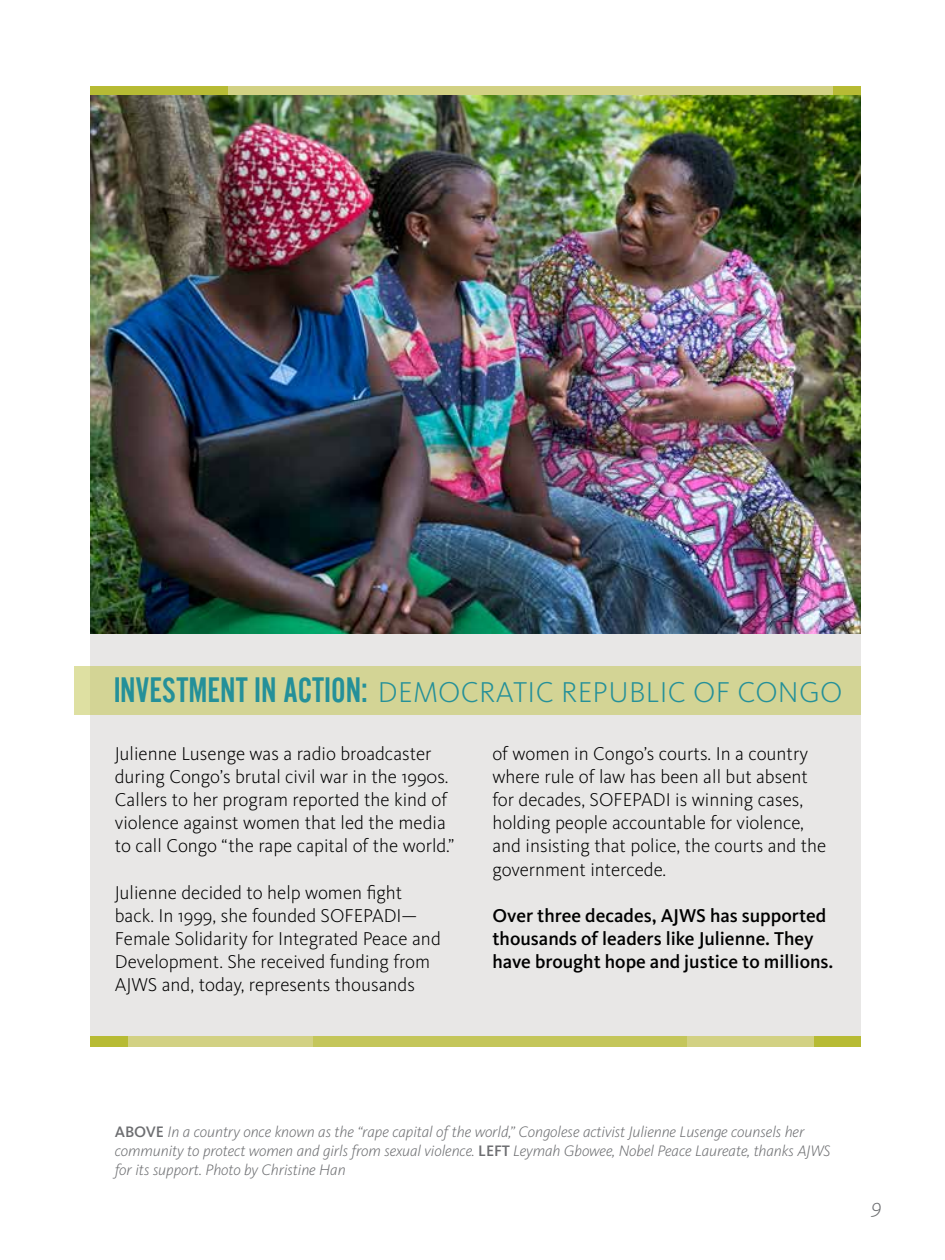
<style>
.page{position:relative;width:945px;height:1260px;background:#fff}
.page>*{position:absolute;margin:0;border:0;box-sizing:border-box;transform-origin:0 0}
.t1{font:300 29.75px "Kievit Pro";letter-spacing:.01em;color:#00829a}
.t2{font:italic 300 21px "Kievit Pro";color:#6d6e71}
.t3{font:300 19.25px/23.1px "Kievit Pro";color:#000}
.t4{font:500 19.25px/23.1px "Kievit Pro";color:#000}
.t5{font:italic 300 15.75px/18.9px "Kievit Pro";letter-spacing:-.005em;color:#6d6e71}
.s1{font-family:"Alternate Gothic Com No 2";font-weight:400;font-size:36.75px}
.s2{font-weight:500;font-style:normal}
</style>
<div class="page">
<div style="left:90px;top:86px;width:771px;height:15px;background:#b7bb34"></div>
<div style="left:228px;top:86px;width:605px;height:15px;background:#d2d183"></div>
<div style="left:90px;top:1032px;width:771px;height:15px;background:#b7bb34"></div>
<div style="left:129px;top:1032px;width:685px;height:15px;background:#d2d183"></div>
<div style="left:313px;top:1032px;width:374px;height:15px;background:#c4c65a"></div>
<div style="left:90px;top:634px;width:771px;height:402px;background:#e8e7e6"></div>
<div style="left:75px;top:666px;width:786px;height:49px;background:#d3d495"></div>
<img style="left:90px;top:96px;width:771px;height:537px">
<h1 class="t1" style="left:113px;top:675px;width:731px"><span class="s1">INVESTMENT IN ACTION:</span> DEMOCRATIC REPUBLIC OF CONGO</h1>
<p class="t3" style="left:115px;top:742px;width:341px">Julienne Lusenge was a radio broadcaster during Congo’s brutal civil war in the 1990s.<br>Callers to her program reported the kind of violence against women that led the media to call Congo “the rape capital of the world.”</p>
<p class="t3" style="left:115px;top:881px;width:327px">Julienne decided to help women fight back. In 1999, she founded SOFEPADI— Female Solidarity for Integrated Peace and Development. She received funding from AJWS and, today, represents thousands</p>
<p class="t3" style="left:492px;top:742px;width:335px">of women in Congo’s courts. In a country where rule of law has been all but absent for decades, SOFEPADI is winning cases, holding people accountable for violence, and insisting that police, the courts and the government intercede.</p>
<p class="t4" style="left:492px;top:904px;width:343px">Over three decades, AJWS has supported thousands of leaders like Julienne. They have brought hope and justice to millions.</p>
<p class="t5" style="left:115px;top:1122px;width:717px"><span class="s2">ABOVE</span> In a country once known as the “rape capital of the world,” Congolese activist Julienne Lusenge counsels her community to protect women and girls from sexual violence. <span class="s2">LEFT</span> Leymah Gbowee, Nobel Peace Laureate, thanks AJWS for its support. Photo by Christine Han</p>
<p class="t2" style="left:872px;top:1193px;width:12px">9</p>
</div>
